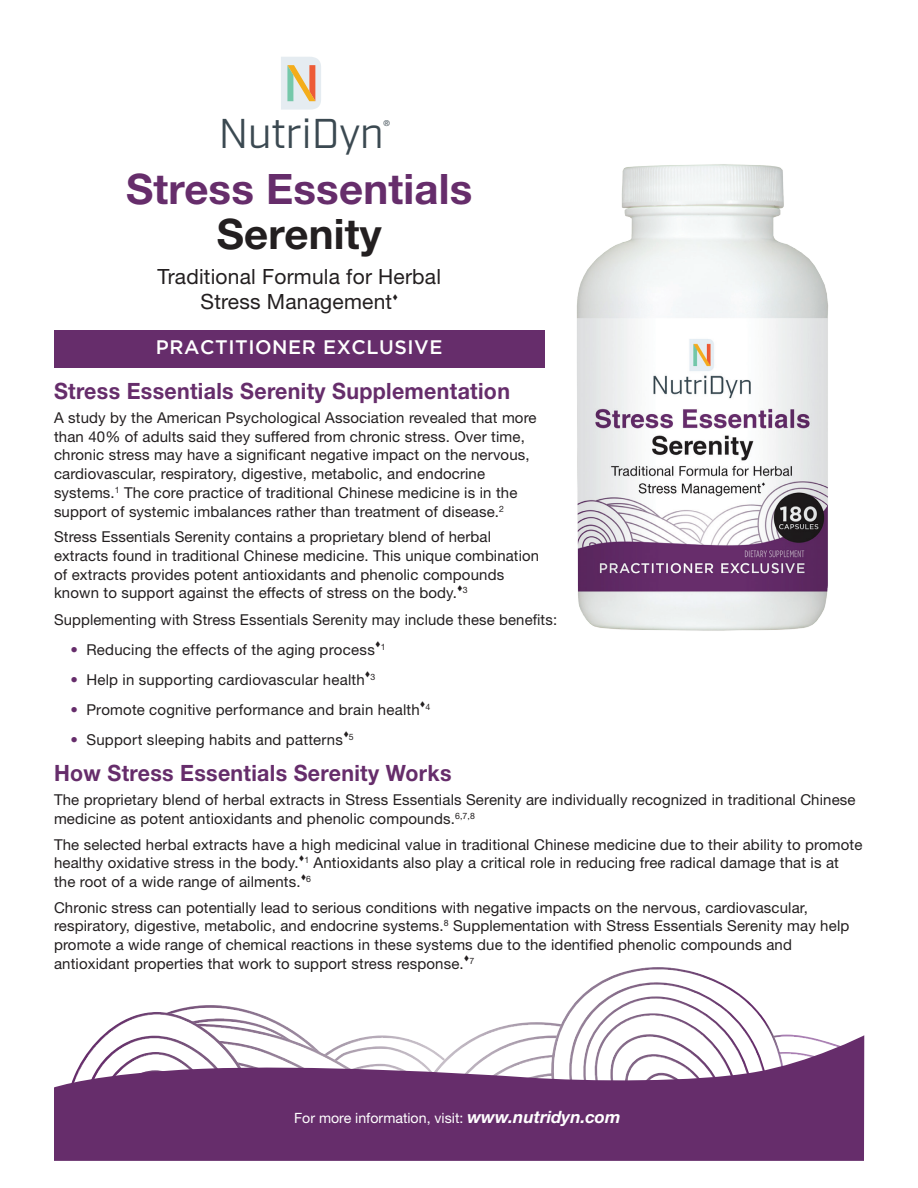
<style>
.page{position:relative;width:918px;height:1188px;background:#fff}
.page>*{position:absolute;margin:0;border:0;box-sizing:border-box;transform-origin:0 0}
.t1{font:700 42px "Helvetica Neue LT Std";letter-spacing:.005em;color:#662d6b}
.t2{font:700 42px "Helvetica Neue LT Std";letter-spacing:.005em;color:#231f20}
.t3{font:41.55px "Industry";color:#3b4951}
.t4{font:700 22.5px "Helvetica Neue LT Std";letter-spacing:.015em;color:#662d6b;scale:.95 1}
.t5{font:21px "Helvetica Neue LT Std";letter-spacing:.01em;color:#231f20}
.t6{font:500 19.5px "Gotham";letter-spacing:.03em;color:#fff}
.t7{font:15px/18.8px "Helvetica Neue LT Std";letter-spacing:.01em;color:#231f20}
.t8{font:14.1px "Helvetica Neue LT Std";color:#fff}
.t9{font:8.7px "Helvetica Neue LT Std";color:#231f20}
.t10{font:8.1px "Helvetica Neue LT Std";color:#3b4951}
.s1{color:#662d6b}
.s2{font-weight:700;font-style:italic;font-size:16.95px}
</style>
<div class="page">
<img style="left:581px;top:982px;width:188px;height:49px">
<img style="left:567px;top:996px;width:189px;height:39px">
<img style="left:506px;top:1013px;width:237px;height:22px">
<svg style="left:169px;top:1005px;width:337px;height:30px"></svg>
<img style="left:103px;top:1012px;width:158px;height:23px">
<svg style="left:54px;top:1035px;width:810px;height:126px;fill:#662d6b"></svg>
<div style="left:54px;top:330px;width:490px;height:38px;background:#662d6b"></div>
<svg style="left:281px;top:57px;width:40px;height:53px;background:#ded5c3"></svg>
<img style="left:577px;top:164px;width:251px;height:467px">
<h2 class="t3" style="left:219px;top:109px;width:166px">NutriDyn</h2>
<p class="t10" style="left:384px;top:118px;width:8px">®</p>
<p class="t1" style="left:126px;top:163px;width:348px">Stress Essentials</p>
<p class="t2" style="left:217px;top:208px;width:166px">Serenity</p>
<p class="t5" style="left:157px;top:264px;width:285px">Traditional Formula for Herbal</p>
<p class="t5" style="left:201px;top:289px;width:193px">Stress Management</p>
<p class="t6" style="left:156px;top:336px;width:288px">PRACTITIONER EXCLUSIVE</p>
<p class="t4" style="left:54px;top:377px;width:482px">Stress Essentials Serenity Supplementation</p>
<p class="t7" style="left:54px;top:408px;width:484px">A study by the American Psychological Association revealed that more than 40% of adults said they suffered from chronic stress. Over time, chronic stress may have a significant negative impact on the nervous, cardiovascular, respiratory, digestive, metabolic, and endocrine systems.<sup>1</sup> The core practice of traditional Chinese medicine is in the support of systemic imbalances rather than treatment of disease.<sup>2</sup></p>
<p class="t7" style="left:54px;top:527px;width:487px">Stress Essentials Serenity contains a proprietary blend of herbal extracts found in traditional Chinese medicine. This unique combination of extracts provides potent antioxidants and phenolic compounds known to support against the effects of stress on the body.</p>
<p class="t9" style="left:457px;top:585px;width:12px">▼3</p>
<p class="t7" style="left:54px;top:610px;width:505px">Supplementing with Stress Essentials Serenity may include these benefits:</p>
<p class="t7" style="left:70px;top:640px;width:306px"><span class="s1">•</span> Reducing the effects of the aging process</p>
<p class="t9" style="left:375px;top:641px;width:12px">▼1</p>
<p class="t7" style="left:70px;top:670px;width:296px"><span class="s1">•</span> Help in supporting cardiovascular health</p>
<p class="t9" style="left:365px;top:671px;width:12px">▼3</p>
<p class="t7" style="left:70px;top:700px;width:351px"><span class="s1">•</span> Promote cognitive performance and brain health</p>
<p class="t9" style="left:420px;top:701px;width:12px">▼4</p>
<p class="t7" style="left:70px;top:730px;width:274px"><span class="s1">•</span> Support sleeping habits and patterns</p>
<p class="t9" style="left:343px;top:731px;width:12px">▼5</p>
<p class="t4" style="left:54px;top:759px;width:420px">How Stress Essentials Serenity Works</p>
<p class="t7" style="left:54px;top:791px;width:803px">The proprietary blend of herbal extracts in Stress Essentials Serenity are individually recognized in traditional Chinese medicine as potent antioxidants and phenolic compounds.<sup>6,7,8</sup></p>
<p class="t7" style="left:54px;top:835px;width:810px">The selected herbal extracts have a high medicinal value in traditional Chinese medicine due to their ability to promote healthy oxidative stress in the body.▼<sup>1</sup> Antioxidants also play a critical role in reducing free radical damage that is at the root of a wide range of ailments.</p>
<p class="t9" style="left:301px;top:874px;width:12px">▼6</p>
<p class="t7" style="left:54px;top:898px;width:797px">Chronic stress can potentially lead to serious conditions with negative impacts on the nervous, cardiovascular, respiratory, digestive, metabolic, and endocrine systems.<sup>8</sup> Supplementation with Stress Essentials Serenity may help promote a wide range of chemical reactions in these systems due to the identified phenolic compounds and antioxidant properties that work to support stress response.</p>
<p class="t9" style="left:464px;top:956px;width:12px">▼7</p>
<p class="t8" style="left:294px;top:1110px;width:328px">For more information, visit: <span class="s2">www.nutridyn.com</span></p>
</div>
